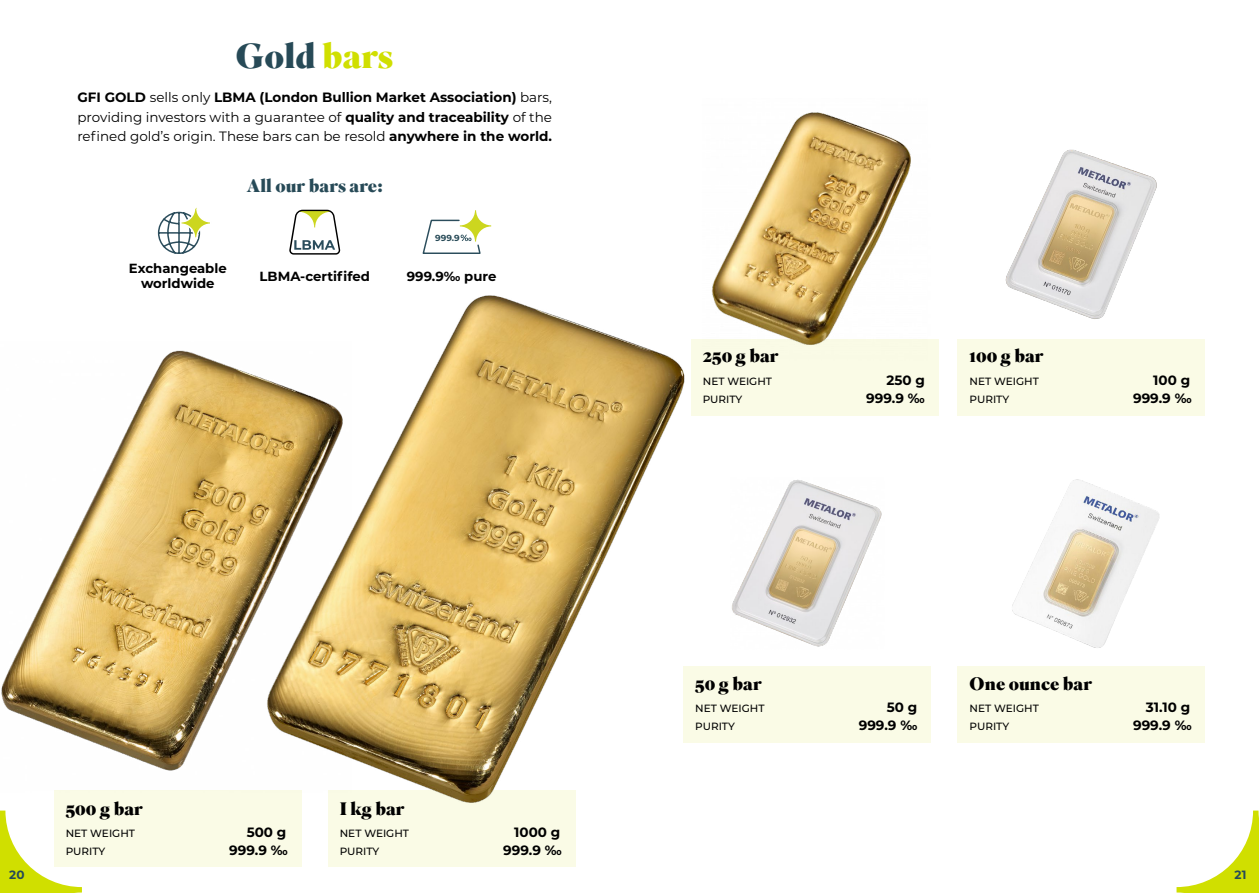
<style>
.page{position:relative;width:1259px;height:893px;background:#fff}
.page>*{position:absolute;margin:0;border:0;box-sizing:border-box;transform-origin:0 0}
.t1{font:900 34.5px "Superior Title";color:#274a57}
.t2{font:900 18px "Superior Title";color:#000}
.t3{font:900 18px "Superior Title";color:#274a57}
.t4{font:13.5px/19.5px "Montserrat";color:#000;text-align:justify}
.t5{font:700 13.5px "Montserrat";color:#000}
.t6{font:700 13.2px/15px "Montserrat";color:#000;text-align:center}
.t7{font:700 12px "Montserrat";color:#274a57}
.t8{font:500 10.5px "Montserrat";color:#000}
.t9{font:700 8.85px "Montserrat";color:#274a57}
.s1{color:#d0df00}
.s2{font-weight:700}
</style>
<div class="page">
<svg style="left:289px;top:210px;width:51px;height:45px"></svg>
<svg style="left:422px;top:219px;width:59px;height:35px"></svg>
<svg style="left:460px;top:210px;width:31px;height:32px"></svg>
<div style="left:683px;top:666px;width:247px;height:77px;background:#fafbe6"></div>
<img style="left:732px;top:479px;width:150px;height:168px">
<div style="left:958px;top:666px;width:247px;height:77px;background:#fafbe6"></div>
<img style="left:1012px;top:479px;width:148px;height:169px">
<div style="left:691px;top:339px;width:247px;height:77px;background:#fafbe6"></div>
<img style="left:712px;top:112px;width:227px;height:248px">
<div style="left:54px;top:790px;width:247px;height:77px;background:#fafbe6"></div>
<div style="left:328px;top:790px;width:247px;height:77px;background:#fafbe6"></div>
<div style="left:958px;top:339px;width:247px;height:77px;background:#fafbe6"></div>
<img style="left:1005px;top:149px;width:152px;height:170px">
<svg style="left:157px;top:207px;width:53px;height:47px"></svg>
<svg style="left:1176px;top:810px;width:83px;height:83px"></svg>
<svg style="left:0;top:810px;width:82px;height:83px"></svg>
<img style="left:1px;top:350px;width:246px;height:421px">
<img style="left:247px;top:295px;width:438px;height:520px">
<h1 class="t1" style="left:236px;top:34px;width:159px">Gold <span class="s1">bars</span></h1>
<p class="t4" style="left:77px;top:87px;width:476px"><span class="s2">GFI GOLD</span> sells only <span class="s2">LBMA (London Bullion Market Association)</span> bars, providing investors with a guarantee of <span class="s2">quality and traceability</span> of the refined gold’s origin. These bars can be resold <span class="s2">anywhere in the world.</span></p>
<h2 class="t3" style="left:246px;top:175px;width:138px">All our bars are:</h2>
<p class="t6" style="left:129px;top:261px;width:99px">Exchangeable worldwide</p>
<p class="t9" style="left:435px;top:232px;width:26px">999.9</p>
<p class="t6" style="left:260px;top:268px;width:112px">LBMA-certififed</p>
<p class="t6" style="left:407px;top:268px;width:91px">999.9‰ pure</p>
<h2 class="t2" style="left:66px;top:797px;width:79px">500 g bar</h2>
<p class="t8" style="left:66px;top:826px;width:71px">NET WEIGHT</p>
<p class="t5" style="left:247px;top:822px;width:41px">500 g</p>
<p class="t8" style="left:66px;top:844px;width:41px">PURITY</p>
<p class="t5" style="left:229px;top:840px;width:60px">999.9 ‰</p>
<h2 class="t2" style="left:340px;top:797px;width:67px">I kg bar</h2>
<p class="t8" style="left:340px;top:826px;width:71px">NET WEIGHT</p>
<p class="t5" style="left:514px;top:822px;width:48px">1000 g</p>
<p class="t8" style="left:340px;top:844px;width:41px">PURITY</p>
<p class="t5" style="left:503px;top:840px;width:60px">999.9 ‰</p>
<h2 class="t2" style="left:703px;top:345px;width:78px">250 g bar</h2>
<p class="t8" style="left:703px;top:374px;width:71px">NET WEIGHT</p>
<p class="t5" style="left:886px;top:370px;width:40px">250 g</p>
<p class="t8" style="left:703px;top:392px;width:41px">PURITY</p>
<p class="t5" style="left:866px;top:388px;width:60px">999.9 ‰</p>
<h2 class="t2" style="left:969px;top:345px;width:76px">100 g bar</h2>
<p class="t8" style="left:969px;top:374px;width:71px">NET WEIGHT</p>
<p class="t5" style="left:1153px;top:370px;width:38px">100 g</p>
<p class="t8" style="left:969px;top:392px;width:41px">PURITY</p>
<p class="t5" style="left:1133px;top:388px;width:60px">999.9 ‰</p>
<h2 class="t2" style="left:695px;top:672px;width:68px">50 g bar</h2>
<p class="t8" style="left:695px;top:701px;width:71px">NET WEIGHT</p>
<p class="t5" style="left:887px;top:698px;width:32px">50 g</p>
<p class="t8" style="left:695px;top:719px;width:41px">PURITY</p>
<p class="t5" style="left:858px;top:716px;width:60px">999.9 ‰</p>
<h2 class="t2" style="left:969px;top:672px;width:124px">One ounce bar</h2>
<p class="t8" style="left:969px;top:701px;width:71px">NET WEIGHT</p>
<p class="t5" style="left:1145px;top:698px;width:46px">31.10 g</p>
<p class="t8" style="left:969px;top:719px;width:41px">PURITY</p>
<p class="t5" style="left:1133px;top:716px;width:60px">999.9 ‰</p>
<p class="t7" style="left:9px;top:866px;width:17px">20</p>
<p class="t7" style="left:1234px;top:866px;width:13px">21</p>
</div>
